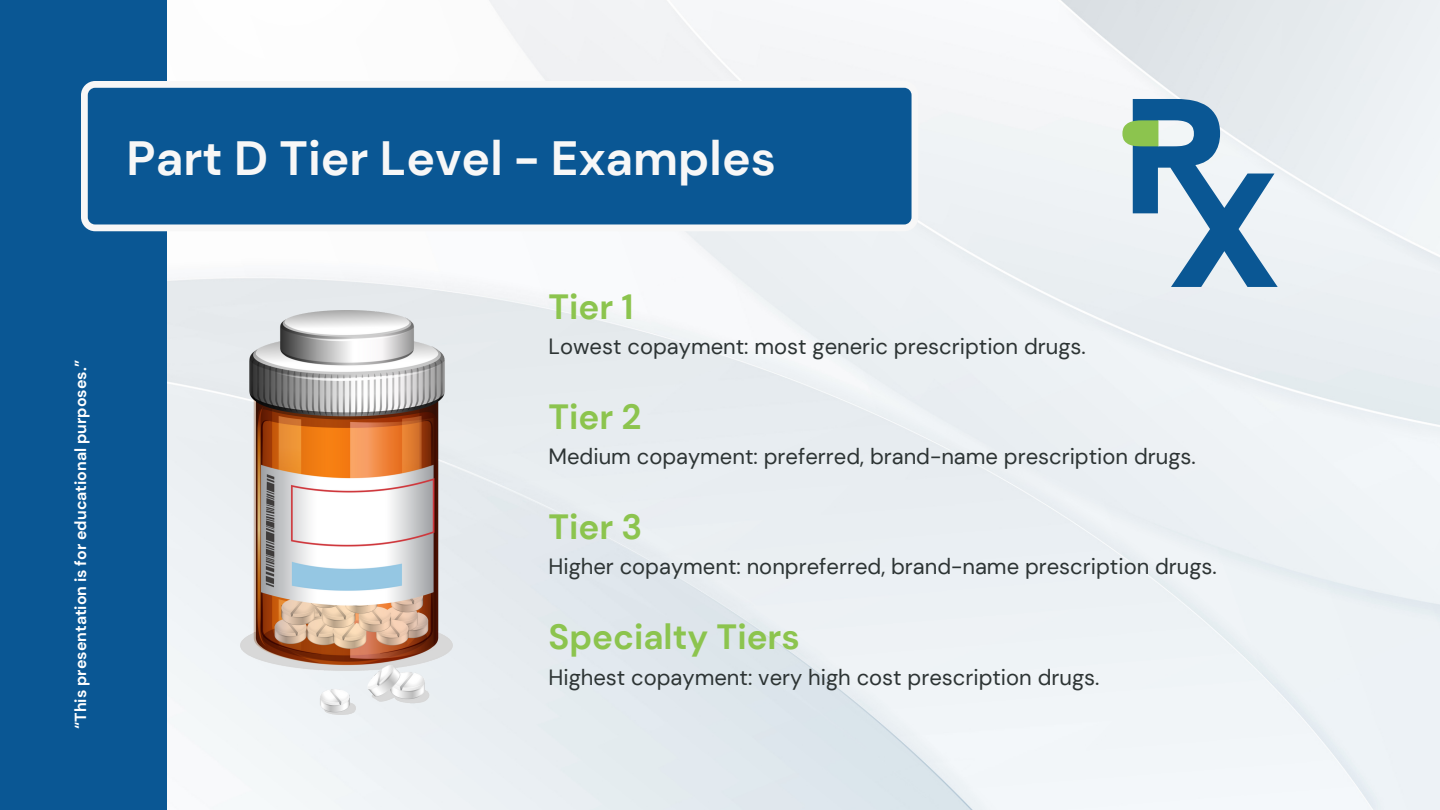
<style>
.page{position:relative;width:1440px;height:810px;background:#0a5794}
.page>*{position:absolute;margin:0;border:0;box-sizing:border-box;transform-origin:0 0}
.t1{font:700 48px "DM Sans";color:#f7f7f7}
.t2{font:700 35px "DM Sans";color:#8cc44e}
.t3{font:22px "DM Sans";color:#2d3434}
.t4{font:700 16px "DM Sans";color:#fff}
</style>
<div class="page">
<img style="left:168px;top:0;width:1272px;height:810px">
<svg style="left:81px;top:81px;width:837px;height:150px"></svg>
<img style="left:241px;top:311px;width:211px;height:403px">
<svg style="left:1122px;top:99px;width:156px;height:188px"></svg>
<h1 class="t1" style="left:127px;top:128px;width:651px">Part D Tier Level - Examples</h1>
<p class="t4" style="left:70px;top:729px;width:370px;rotate:-90deg">“This presentation is for educational purposes.”</p>
<h2 class="t2" style="left:548px;top:284px;width:87px">Tier 1</h2>
<p class="t3" style="left:548px;top:332px;width:539px">Lowest copayment: most generic prescription drugs.</p>
<h2 class="t2" style="left:548px;top:394px;width:95px">Tier 2</h2>
<p class="t3" style="left:548px;top:442px;width:649px">Medium copayment: preferred, brand-name prescription drugs.</p>
<h2 class="t2" style="left:548px;top:504px;width:95px">Tier 3</h2>
<p class="t3" style="left:548px;top:552px;width:670px">Higher copayment: nonpreferred, brand-name prescription drugs.</p>
<h2 class="t2" style="left:548px;top:615px;width:253px">Specialty Tiers</h2>
<p class="t3" style="left:548px;top:663px;width:553px">Highest copayment: very high cost prescription drugs.</p>
</div>
